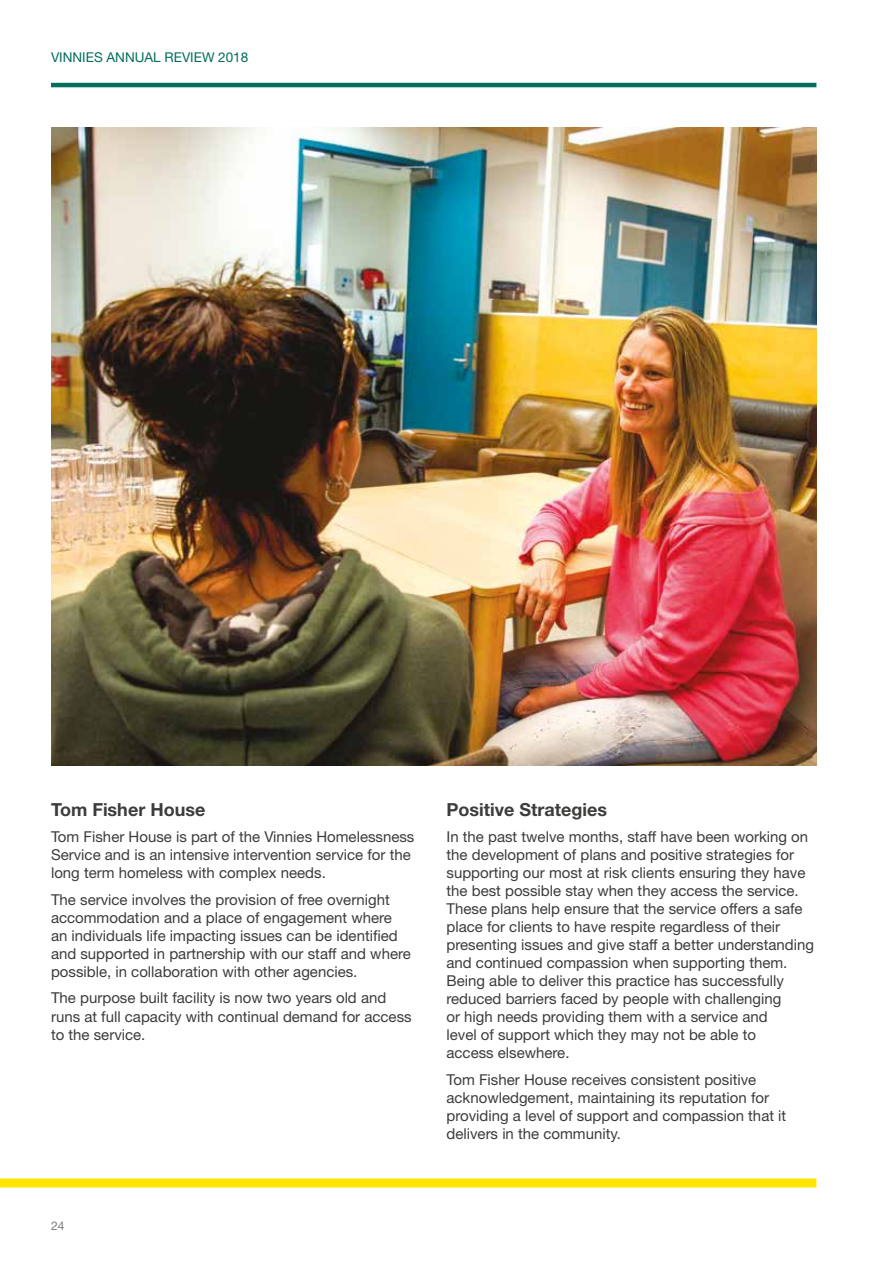
<style>
.page{position:relative;width:893px;height:1263px;background:#fff}
.page>*{position:absolute;margin:0;border:0;box-sizing:border-box;transform-origin:0 0}
.t1{font:700 18px "Helvetica Neue";color:#3c3c3b}
.t2{font:15px/18px "Helvetica Neue";color:#3c3c3b}
.t3{font:13.5px "Helvetica Neue";color:#036d5e}
.t4{font:12px "Helvetica Neue";color:#7c7b7b}
</style>
<div class="page">
<img style="left:51px;top:128px;width:765px;height:637px">
<div style="left:0;top:1178px;width:816px;height:9px;background:#ffe500"></div>
<hr style="left:51px;top:83px;width:765px;height:4px;background:#036d5e">
<p class="t3" style="left:51px;top:49px;width:199px">VINNIES ANNUAL REVIEW 2018</p>
<h3 class="t1" style="left:51px;top:798px;width:156px">Tom Fisher House</h3>
<p class="t2" style="left:51px;top:828px;width:365px">Tom Fisher House is part of the Vinnies Homelessness<br>Service and is an intensive intervention service for the long term homeless with complex needs.</p>
<p class="t2" style="left:51px;top:890px;width:361px">The service involves the provision of free overnight accommodation and a place of engagement where an individuals life impacting issues can be identified and supported in partnership with our staff and where possible, in collaboration with other agencies.</p>
<p class="t2" style="left:51px;top:989px;width:362px">The purpose built facility is now two years old and runs at full capacity with continual demand for access to the service.</p>
<p class="t4" style="left:51px;top:1218px;width:15px">24</p>
<h3 class="t1" style="left:446px;top:798px;width:162px">Positive Strategies</h3>
<p class="t2" style="left:446px;top:828px;width:369px">In the past twelve months, staff have been working on the development of plans and positive strategies for supporting our most at risk clients ensuring they have the best possible stay when they access the service.<br>These plans help ensure that the service offers a safe place for clients to have respite regardless of their presenting issues and give staff a better understanding and continued compassion when supporting them.<br>Being able to deliver this practice has successfully reduced barriers faced by people with challenging<br>or high needs providing them with a service and<br>level of support which they may not be able to<br>access elsewhere.</p>
<p class="t2" style="left:446px;top:1070px;width:341px">Tom Fisher House receives consistent positive acknowledgement, maintaining its reputation for providing a level of support and compassion that it delivers in the community.</p>
</div>
